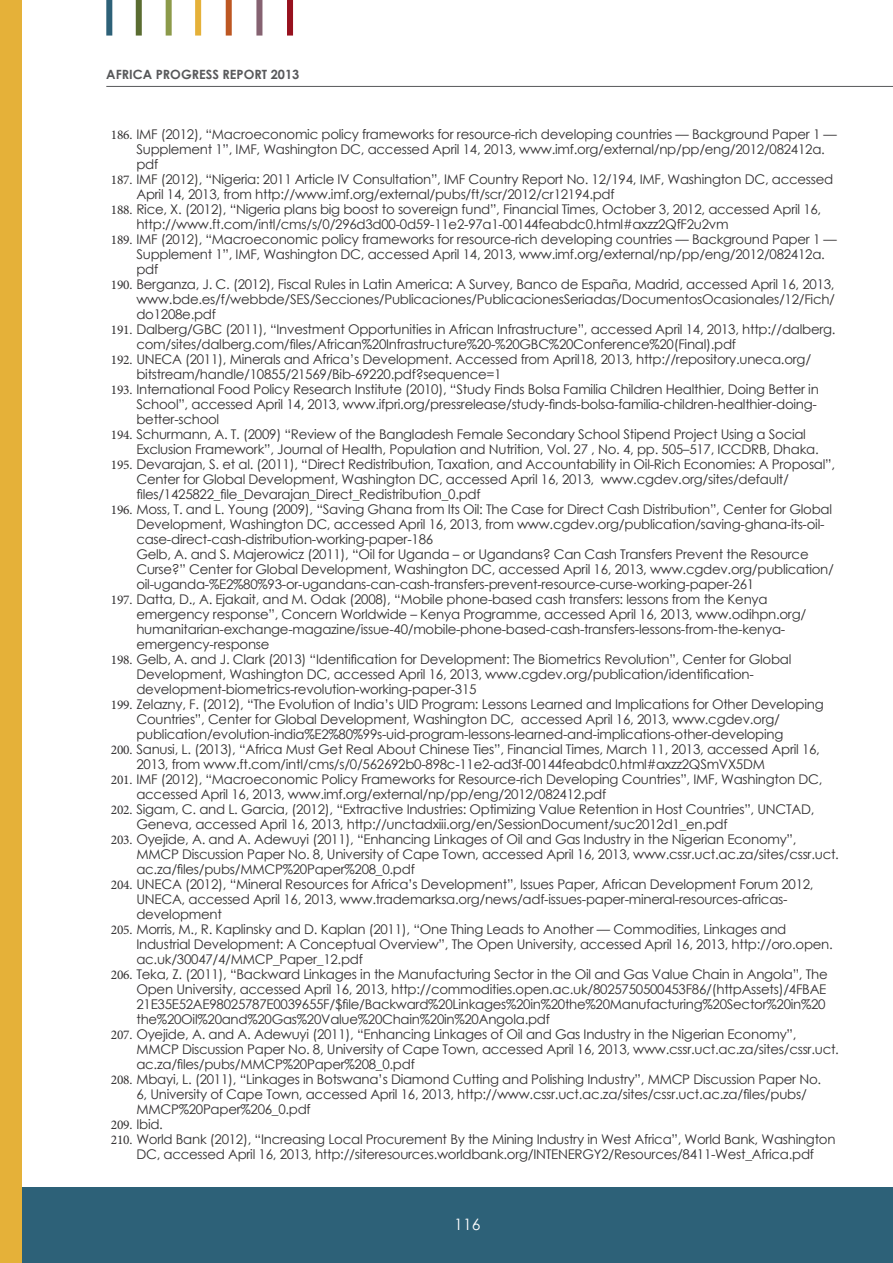
<style>
.page{position:relative;width:893px;height:1263px;background:#fff}
.page>*{position:absolute;margin:0;border:0;box-sizing:border-box;transform-origin:0 0}
.t1{font:15.75px "Century Gothic";color:#fff}
.t2{font:13.35px/15px "Century Gothic";letter-spacing:-.02em;color:#312f30}
.t3{font:700 12.75px "Century Gothic";color:#57585a}
.s1{font-family:"Minion Pro"}
</style>
<div class="page">
<div style="left:0;top:1188px;width:893px;height:75px;background:#2d6178"></div>
<div style="left:0;top:0;width:22px;height:1263px;background:#e5b139"></div>
<div style="left:106px;top:0;width:6px;height:36px;background:#2d6178"></div>
<div style="left:166px;top:0;width:6px;height:36px;background:#8c9a4a"></div>
<div style="left:136px;top:0;width:6px;height:36px;background:#5a6c31"></div>
<div style="left:195px;top:0;width:6px;height:36px;background:#e5b139"></div>
<div style="left:226px;top:0;width:6px;height:36px;background:#bd5722"></div>
<div style="left:256px;top:0;width:6px;height:36px;background:#856271"></div>
<div style="left:287px;top:0;width:6px;height:36px;background:#97111e"></div>
<hr style="left:106px;top:86px;width:787px;height:1px;background:#57585a">
<p class="t3" style="left:106px;top:64px;width:195px">AFRICA PROGRESS REPORT 2013</p>
<p class="t2" style="left:136px;top:126px;width:702px;text-indent:-26px"><span class="s1">186.</span> IMF (2012), “Macroeconomic policy frameworks for resource-rich developing countries — Background Paper 1 —<br>Supplement 1”, IMF, Washington DC, accessed April 14, 2013, www.imf.org/external/np/pp/eng/2012/082412a. pdf</p>
<p class="t2" style="left:136px;top:171px;width:698px;text-indent:-26px"><span class="s1">187.</span> IMF (2012), “Nigeria: 2011 Article IV Consultation”, IMF Country Report No. 12/194, IMF, Washington DC, accessed<br>April 14, 2013, from http://www.imf.org/external/pubs/ft/scr/2012/cr12194.pdf</p>
<p class="t2" style="left:136px;top:201px;width:686px;text-indent:-26px"><span class="s1">188.</span> Rice, X. (2012), “Nigeria plans big boost to sovereign fund”, Financial Times, October 3, 2012, accessed April 16, http://www.ft.com/intl/cms/s/0/296d3d00-0d59-11e2-97a1-00144feabdc0.html#axzz2QfF2u2vm</p>
<p class="t2" style="left:136px;top:231px;width:702px;text-indent:-26px"><span class="s1">189.</span> IMF (2012), “Macroeconomic policy frameworks for resource-rich developing countries — Background Paper 1 —<br>Supplement 1”, IMF, Washington DC, accessed April 14, 2013, www.imf.org/external/np/pp/eng/2012/082412a. pdf</p>
<p class="t2" style="left:136px;top:276px;width:700px;text-align:justify;text-indent:-26px"><span class="s1">190.</span> Berganza, J. C. (2012), Fiscal Rules in Latin America: A Survey, Banco de España, Madrid, accessed April 16, 2013, www.bde.es/f/webbde/SES/Secciones/Publicaciones/PublicacionesSeriadas/DocumentosOcasionales/12/Fich/ do1208e.pdf</p>
<p class="t2" style="left:136px;top:321px;width:701px;text-indent:-26px"><span class="s1">191.</span> Dalberg/GBC (2011), “Investment Opportunities in African Infrastructure”, accessed April 14, 2013, http://dalberg. com/sites/dalberg.com/files/African%20Infrastructure%20-%20GBC%20Conference%20(Final).pdf</p>
<p class="t2" style="left:136px;top:351px;width:676px;text-indent:-26px"><span class="s1">192.</span> UNECA (2011), Minerals and Africa’s Development. Accessed from April18, 2013, http://repository.uneca.org/ bitstream/handle/10855/21569/Bib-69220.pdf?sequence=1</p>
<p class="t2" style="left:136px;top:381px;width:684px;text-indent:-26px"><span class="s1">193.</span> International Food Policy Research Institute (2010), “Study Finds Bolsa Familia Children Healthier, Doing Better in<br>School”, accessed April 14, 2013, www.ifpri.org/pressrelease/study-finds-bolsa-familia-children-healthier-doing&shy;better-school</p>
<p class="t2" style="left:136px;top:426px;width:684px;text-indent:-26px"><span class="s1">194.</span> Schurmann, A. T. (2009) “Review of the Bangladesh Female Secondary School Stipend Project Using a Social<br>Exclusion Framework”, Journal of Health, Population and Nutrition, Vol. 27 , No. 4, pp. 505–517, ICCDRB, Dhaka.</p>
<p class="t2" style="left:136px;top:456px;width:700px;text-indent:-26px"><span class="s1">195.</span> Devarajan, S. et al. (2011), “Direct Redistribution, Taxation, and Accountability in Oil-Rich Economies: A Proposal”,<br>Center for Global Development, Washington DC, accessed April 16, 2013, www.cgdev.org/sites/default/ files/1425822_file_Devarajan_Direct_Redistribution_0.pdf</p>
<p class="t2" style="left:136px;top:501px;width:699px;text-indent:-26px"><span class="s1">196.</span> Moss, T. and L. Young (2009), “Saving Ghana from Its Oil: The Case for Direct Cash Distribution”, Center for Global Development, Washington DC, accessed April 16, 2013, from www.cgdev.org/publication/saving-ghana-its-oil&shy;case-direct-cash-distribution-working-paper-186<br>Gelb, A. and S. Majerowicz (2011), “Oil for Uganda – or Ugandans? Can Cash Transfers Prevent the Resource Curse?” Center for Global Development, Washington DC, accessed April 16, 2013, www.cgdev.org/publication/ oil-uganda-%E2%80%93-or-ugandans-can-cash-transfers-prevent-resource-curse-working-paper-261</p>
<p class="t2" style="left:136px;top:591px;width:671px;text-indent:-26px"><span class="s1">197.</span> Datta, D., A. Ejakait, and M. Odak (2008), “Mobile phone-based cash transfers: lessons from the Kenya emergency response”, Concern Worldwide – Kenya Programme, accessed April 16, 2013, www.odihpn.org/ humanitarian-exchange-magazine/issue-40/mobile-phone-based-cash-transfers-lessons-from-the-kenya&shy;emergency-response</p>
<p class="t2" style="left:136px;top:651px;width:656px;text-indent:-26px"><span class="s1">198.</span> Gelb, A. and J. Clark (2013) “Identification for Development: The Biometrics Revolution”, Center for Global<br>Development, Washington DC, accessed April 16, 2013, www.cgdev.org/publication/identification&shy;development-biometrics-revolution-working-paper-315</p>
<p class="t2" style="left:136px;top:696px;width:689px;text-indent:-26px"><span class="s1">199.</span> Zelazny, F. (2012), “The Evolution of India’s UID Program: Lessons Learned and Implications for Other Developing<br>Countries”, Center for Global Development, Washington DC, accessed April 16, 2013, www.cgdev.org/ publication/evolution-india%E2%80%99s-uid-program-lessons-learned-and-implications-other-developing</p>
<p class="t2" style="left:136px;top:741px;width:685px;text-indent:-26px"><span class="s1">200.</span> Sanusi, L. (2013), “Africa Must Get Real About Chinese Ties”, Financial Times, March 11, 2013, accessed April 16,<br>2013, from www.ft.com/intl/cms/s/0/562692b0-898c-11e2-ad3f-00144feabdc0.html#axzz2QSmVX5DM</p>
<p class="t2" style="left:136px;top:771px;width:687px;text-indent:-26px"><span class="s1">201.</span> IMF (2012), “Macroeconomic Policy Frameworks for Resource-rich Developing Countries”, IMF, Washington DC, accessed April 16, 2013, www.imf.org/external/np/pp/eng/2012/082412.pdf</p>
<p class="t2" style="left:136px;top:801px;width:679px;text-indent:-26px"><span class="s1">202.</span> Sigam, C. and L. Garcia, (2012), “Extractive Industries: Optimizing Value Retention in Host Countries”, UNCTAD,<br>Geneva, accessed April 16, 2013, http://unctadxiii.org/en/SessionDocument/suc2012d1_en.pdf</p>
<p class="t2" style="left:136px;top:831px;width:704px;text-indent:-26px"><span class="s1">203.</span> Oyejide, A. and A. Adewuyi (2011), “Enhancing Linkages of Oil and Gas Industry in the Nigerian Economy”,<br>MMCP Discussion Paper No. 8, University of Cape Town, accessed April 16, 2013, www.cssr.uct.ac.za/sites/cssr.uct. ac.za/files/pubs/MMCP%20Paper%208_0.pdf</p>
<p class="t2" style="left:136px;top:876px;width:679px;text-indent:-26px"><span class="s1">204.</span> UNECA (2012), “Mineral Resources for Africa’s Development”, Issues Paper, African Development Forum 2012,<br>UNECA, accessed April 16, 2013, www.trademarksa.org/news/adf-issues-paper-mineral-resources-africas&shy;development</p>
<p class="t2" style="left:136px;top:921px;width:698px;text-indent:-26px"><span class="s1">205.</span> Morris, M., R. Kaplinsky and D. Kaplan (2011), “One Thing Leads to Another — Commodities, Linkages and<br>Industrial Development: A Conceptual Overview”, The Open University, accessed April 16, 2013, http://oro.open. ac.uk/30047/4/MMCP_Paper_12.pdf</p>
<p class="t2" style="left:136px;top:966px;width:693px;text-indent:-26px"><span class="s1">206.</span> Teka, Z. (2011), “Backward Linkages in the Manufacturing Sector in the Oil and Gas Value Chain in Angola”, The Open University, accessed April 16, 2013, http://commodities.open.ac.uk/8025750500453F86/(httpAssets)/4FBAE 21E35E52AE98025787E0039655F/$file/Backward%20Linkages%20in%20the%20Manufacturing%20Sector%20in%20 the%20Oil%20and%20Gas%20Value%20Chain%20in%20Angola.pdf</p>
<p class="t2" style="left:136px;top:1026px;width:704px;text-indent:-26px"><span class="s1">207.</span> Oyejide, A. and A. Adewuyi (2011), “Enhancing Linkages of Oil and Gas Industry in the Nigerian Economy”,<br>MMCP Discussion Paper No. 8, University of Cape Town, accessed April 16, 2013, www.cssr.uct.ac.za/sites/cssr.uct. ac.za/files/pubs/MMCP%20Paper%208_0.pdf</p>
<p class="t2" style="left:136px;top:1071px;width:686px;text-indent:-26px"><span class="s1">208.</span> Mbayi, L. (2011), “Linkages in Botswana’s Diamond Cutting and Polishing Industry”, MMCP Discussion Paper No.<br>6, University of Cape Town, accessed April 16, 2013, http://www.cssr.uct.ac.za/sites/cssr.uct.ac.za/files/pubs/<br>MMCP%20Paper%206_0.pdf</p>
<p class="t2" style="left:111px;top:1116px;width:54px"><span class="s1">209.</span> Ibid.</p>
<p class="t2" style="left:111px;top:1131px;width:726px;text-align:center"><span class="s1">210.</span> World Bank (2012), “Increasing Local Procurement By the Mining Industry in West Africa”, World Bank, Washington<br>DC, accessed April 16, 2013, http://siteresources.worldbank.org/INTENERGY2/Resources/8411-West_Africa.pdf</p>
<p class="t1" style="left:454px;top:1213px;width:28px">116</p>
</div>
